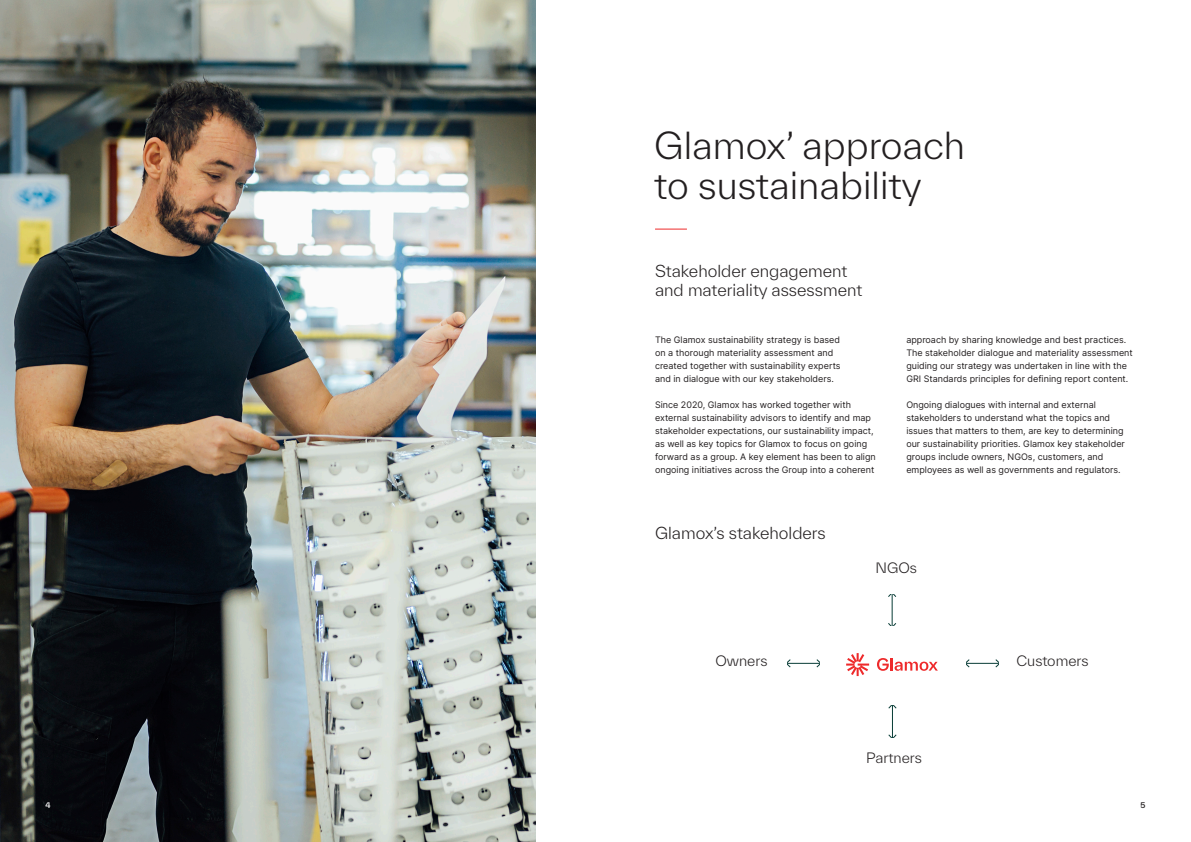
<style>
.page{position:relative;width:1191px;height:842px;background:#fff}
.page>*{position:absolute;margin:0;border:0;box-sizing:border-box;transform-origin:0 0}
.Headline_1_36pt{font:300 36px "TWK Everett";color:#231f20}
.Headline_3_16pt{font:300 16px "TWK Everett";color:#231f20}
.Body_copy_9pt{font:300 13.9px "TWK Everett";color:#231f20}
.Body_copy_9pt-2{font:9px/13px "Inter";color:#231f20}
.t1{font:500 7.5px "TWK Everett";color:#231f20}
.Page_numbers_7_5pt{font:500 7.5px "TWK Everett";color:#fff}
</style>
<div class="page">
<hr style="left:655px;top:229px;width:32px;height:1px;background:#ee2a2b">
<img style="left:0;top:0;width:536px;height:842px">
<svg style="left:846px;top:653px;width:23px;height:23px"></svg>
<svg style="left:877px;top:658px;width:61px;height:13px"></svg>
<hr style="left:892px;top:704px;width:1px;height:35px;background:#083c36">
<hr style="left:891px;top:593px;width:1px;height:34px;background:#083c36">
<hr style="left:786px;top:663px;width:35px;height:1px;background:#083c36">
<hr style="left:965px;top:663px;width:34px;height:1px;background:#083c36">
<svg style="left:888px;top:593px;width:9px;height:5px"></svg>
<svg style="left:888px;top:622px;width:9px;height:5px"></svg>
<svg style="left:888px;top:734px;width:9px;height:5px"></svg>
<svg style="left:888px;top:704px;width:9px;height:5px"></svg>
<svg style="left:994px;top:659px;width:5px;height:9px"></svg>
<svg style="left:965px;top:659px;width:5px;height:9px"></svg>
<svg style="left:786px;top:659px;width:5px;height:9px"></svg>
<svg style="left:815px;top:659px;width:6px;height:9px"></svg>
<p class="Page_numbers_7_5pt" style="left:45px;top:800px;width:7px">4</p>
<p class="Headline_1_36pt" style="left:654px;top:121px;width:312px">Glamox’ approach</p>
<p class="Headline_1_36pt" style="left:654px;top:161px;width:269px">to sustainability</p>
<p class="Headline_3_16pt" style="left:655px;top:260px;width:194px">Stakeholder engagement</p>
<p class="Headline_3_16pt" style="left:655px;top:279px;width:209px">and materiality assessment</p>
<p class="Body_copy_9pt-2" style="left:655px;top:333px;width:187px">The Glamox sustainability strategy is based on a thorough materiality assessment and created together with sustainability experts and in dialogue with our key stakeholders.</p>
<p class="Body_copy_9pt-2" style="left:655px;top:398px;width:222px">Since 2020, Glamox has worked together with external sustainability advisors to identify and map stakeholder expectations, our sustainability impact, as well as key topics for Glamox to focus on going forward as a group. A key element has been to align ongoing initiatives across the Group into a coherent</p>
<p class="Headline_3_16pt" style="left:655px;top:522px;width:172px">Glamox’s stakeholders</p>
<p class="Body_copy_9pt-2" style="left:906px;top:333px;width:228px">approach by sharing knowledge and best practices.<br>The stakeholder dialogue and materiality assessment guiding our strategy was undertaken in line with the GRI Standards principles for defining report content.</p>
<p class="Body_copy_9pt-2" style="left:906px;top:398px;width:220px">Ongoing dialogues with internal and external stakeholders to understand what the topics and issues that matters to them, are key to determining our sustainability priorities. Glamox key stakeholder groups include owners, NGOs, customers, and employees as well as governments and regulators.</p>
<p class="Body_copy_9pt" style="left:875px;top:558px;width:43px">NGOs</p>
<p class="Body_copy_9pt" style="left:715px;top:652px;width:54px">Owners</p>
<p class="Body_copy_9pt" style="left:1016px;top:652px;width:74px">Customers</p>
<p class="Body_copy_9pt" style="left:866px;top:748px;width:57px">Partners</p>
<p class="t1" style="left:1140px;top:800px;width:6px">5</p>
</div>
